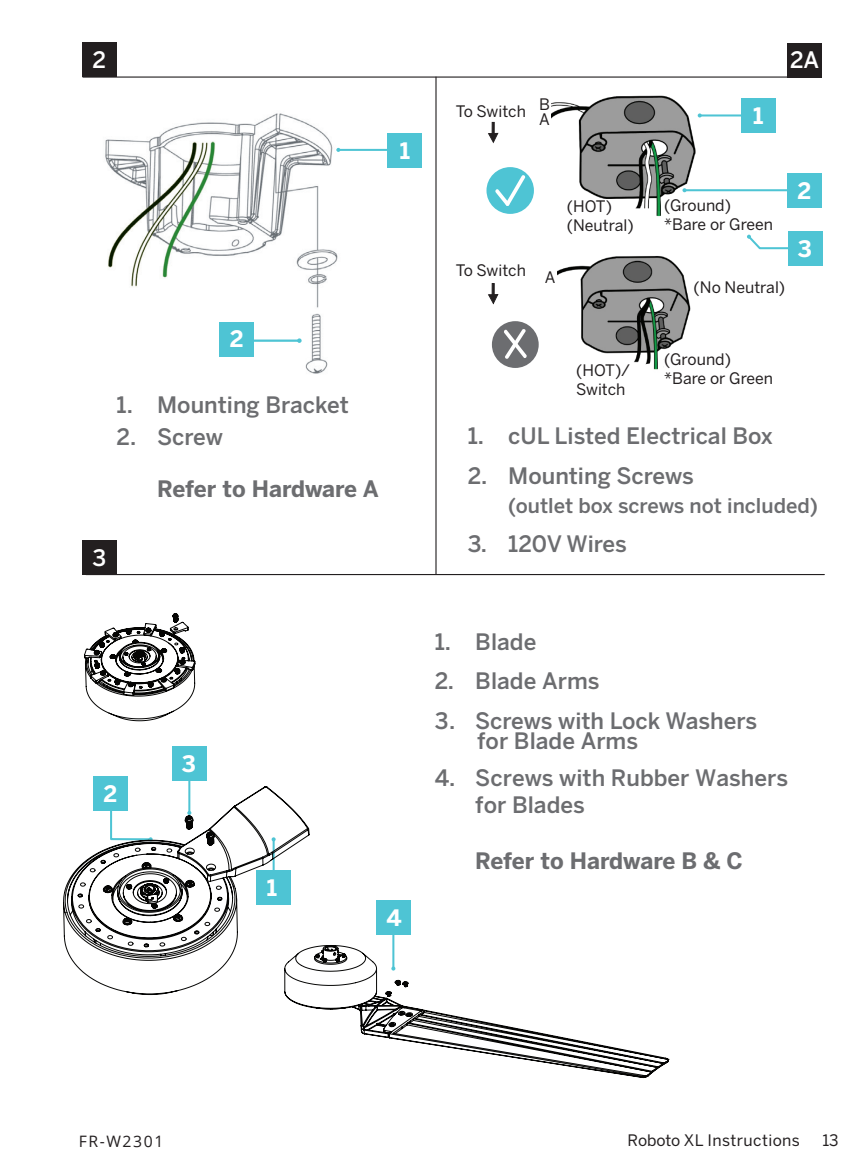
<style>
.page{position:relative;width:863px;height:1175px;background:#fff}
.page>*{position:absolute;margin:0;border:0;box-sizing:border-box;transform-origin:0 0}
.t1{font:500 22.5px/20.7px "Benton Sans";color:#6c6d70}
.t2{font:700 22.5px "Benton Sans";letter-spacing:-.005em;color:#6c6d70}
.t3{font:700 22.5px "Benton Sans";color:#fff}
.t4{font:500 22.5px "Benton Sans";color:#fff}
.t5{font:500 20.25px "Benton Sans";color:#6c6d70}
.t6{font:15.75px/19.1px "Benton Sans";color:#231f20}
.t7{font:15.75px "Benton Sans";letter-spacing:.025em;color:#231f20}
.t8{font:15.75px "Open Sans";letter-spacing:.1em;color:#231f20}
</style>
<div class="page">
<div style="left:82px;top:42px;width:35px;height:35px;background:#231f20"></div>
<hr style="left:83px;top:76px;width:738px;height:2px;background:#231f20">
<div style="left:82px;top:540px;width:35px;height:35px;background:#231f20"></div>
<div style="left:787px;top:43px;width:34px;height:35px;background:#231f20"></div>
<hr style="left:86px;top:574px;width:738px;height:1px;background:#231f20">
<hr style="left:435px;top:77px;width:1px;height:497px;background:#231f20">
<div style="left:93px;top:776px;width:35px;height:34px;background:#4ec4d4"></div>
<div style="left:172px;top:746px;width:35px;height:35px;background:#4ec4d4"></div>
<div style="left:376px;top:900px;width:35px;height:35px;background:#4ec4d4"></div>
<hr style="left:392px;top:932px;width:2px;height:36px;background:#4ec4d4">
<hr style="left:188px;top:777px;width:2px;height:36px;background:#4ec4d4">
<img style="left:105px;top:113px;width:282px;height:261px">
<div style="left:387px;top:133px;width:35px;height:35px;background:#4ec4d4"></div>
<hr style="left:338px;top:149px;width:53px;height:2px;background:#4ec4d4">
<svg style="left:336px;top:148px;width:4px;height:4px"></svg>
<div style="left:219px;top:322px;width:35px;height:34px;background:#4ec4d4"></div>
<hr style="left:247px;top:339px;width:52px;height:3px;background:#4ec4d4">
<svg style="left:297px;top:338px;width:5px;height:5px"></svg>
<img style="left:491px;top:95px;width:232px;height:122px">
<img style="left:491px;top:256px;width:200px;height:114px">
<div style="left:486px;top:167px;width:48px;height:47px;background:#4ec4d4;border-radius:50%"></div>
<svg style="left:495px;top:175px;width:31px;height:31px"></svg>
<div style="left:492px;top:321px;width:46px;height:47px;background:#6c6d70;border-radius:50%"></div>
<svg style="left:504px;top:329px;width:23px;height:30px"></svg>
<div style="left:787px;top:173px;width:34px;height:35px;background:#4ec4d4"></div>
<div style="left:787px;top:231px;width:35px;height:34px;background:#4ec4d4"></div>
<div style="left:741px;top:98px;width:34px;height:35px;background:#4ec4d4"></div>
<hr style="left:684px;top:189px;width:109px;height:2px;background:#4ec4d4">
<svg style="left:682px;top:188px;width:4px;height:4px"></svg>
<svg style="left:747px;top:234px;width:41px;height:16px"></svg>
<hr style="left:699px;top:114px;width:48px;height:2px;background:#4ec4d4">
<svg style="left:697px;top:113px;width:4px;height:4px"></svg>
<div style="left:456px;top:105px;width:80px;height:35px;background:#fff"></div>
<div style="left:539px;top:114px;width:12px;height:13px;background:#fff"></div>
<div style="left:545px;top:271px;width:11px;height:13px;background:#fff"></div>
<div style="left:539px;top:98px;width:12px;height:13px;background:#fff"></div>
<div style="left:567px;top:199px;width:67px;height:33px;background:#fff"></div>
<div style="left:576px;top:363px;width:67px;height:33px;background:#fff"></div>
<div style="left:664px;top:198px;width:109px;height:33px;background:#fff"></div>
<div style="left:664px;top:352px;width:109px;height:33px;background:#fff"></div>
<div style="left:456px;top:264px;width:89px;height:33px;background:#fff"></div>
<svg style="left:488px;top:122px;width:11px;height:21px"></svg>
<svg style="left:488px;top:283px;width:11px;height:21px"></svg>
<svg style="left:84px;top:613px;width:111px;height:108px"></svg>
<svg style="left:63px;top:786px;width:247px;height:209px"></svg>
<svg style="left:284px;top:944px;width:385px;height:134px"></svg>
<p class="t4" style="left:92px;top:47px;width:15px">2</p>
<p class="t3" style="left:400px;top:137px;width:12px">1</p>
<p class="t3" style="left:230px;top:326px;width:15px">2</p>
<p class="t1" style="left:117px;top:394px;width:234px">1. Mounting Bracket</p>
<p class="t1" style="left:117px;top:426px;width:108px">2. Screw</p>
<p class="t2" style="left:157px;top:475px;width:223px">Refer to Hardware A</p>
<p class="t4" style="left:92px;top:544px;width:15px">3</p>
<p class="t6" style="left:456px;top:101px;width:71px">To Switch</p>
<p class="t6" style="left:539px;top:94px;width:12px">B</p>
<p class="t6" style="left:539px;top:110px;width:12px">A</p>
<p class="t6" style="left:456px;top:260px;width:71px">To Switch</p>
<p class="t6" style="left:567px;top:197px;width:68px">(HOT) (Neutral)</p>
<p class="t6" style="left:545px;top:267px;width:12px">A</p>
<p class="t6" style="left:576px;top:361px;width:56px">(HOT)/<br>Switch</p>
<p class="t3" style="left:753px;top:102px;width:12px">1</p>
<p class="t4" style="left:790px;top:47px;width:31px">2A</p>
<p class="t6" style="left:664px;top:196px;width:111px">(Ground) *Bare or Green</p>
<p class="t3" style="left:797px;top:177px;width:15px">2</p>
<p class="t3" style="left:798px;top:235px;width:16px">3</p>
<p class="t6" style="left:693px;top:278px;width:93px">(No Neutral)</p>
<p class="t6" style="left:664px;top:349px;width:111px">(Ground) *Bare or Green</p>
<p class="t1" style="left:468px;top:425px;width:306px">1. cUL Listed Electrical Box</p>
<p class="t1" style="left:468px;top:465px;width:227px">2. Mounting Screws</p>
<p class="t5" style="left:508px;top:493px;width:311px">(outlet box screws not included)</p>
<p class="t1" style="left:468px;top:533px;width:160px">3. 120V Wires</p>
<p class="t3" style="left:104px;top:780px;width:15px">2</p>
<p class="t3" style="left:182px;top:750px;width:16px">3</p>
<p class="t3" style="left:267px;top:874px;width:12px">1</p>
<p class="t3" style="left:386px;top:904px;width:17px">4</p>
<p class="t1" style="left:435px;top:631px;width:103px">1. Blade</p>
<p class="t1" style="left:435px;top:670px;width:166px">2. Blade Arms</p>
<p class="t1" style="left:477px;top:709px;width:281px;text-indent:-42px">3. Screws with Lock Washers for Blade Arms</p>
<p class="t1" style="left:475px;top:763px;width:314px;line-height:27px;text-indent:-40px">4. Screws with Rubber Washers for Blades</p>
<p class="t2" style="left:475px;top:848px;width:269px">Refer to Hardware B &amp; C</p>
<p class="t8" style="left:79px;top:1130px;width:86px">FR-W2301</p>
<p class="t7" style="left:627px;top:1131px;width:174px">Roboto XL Instructions</p>
<p class="t6" style="left:822px;top:1130px;width:18px">13</p>
</div>
